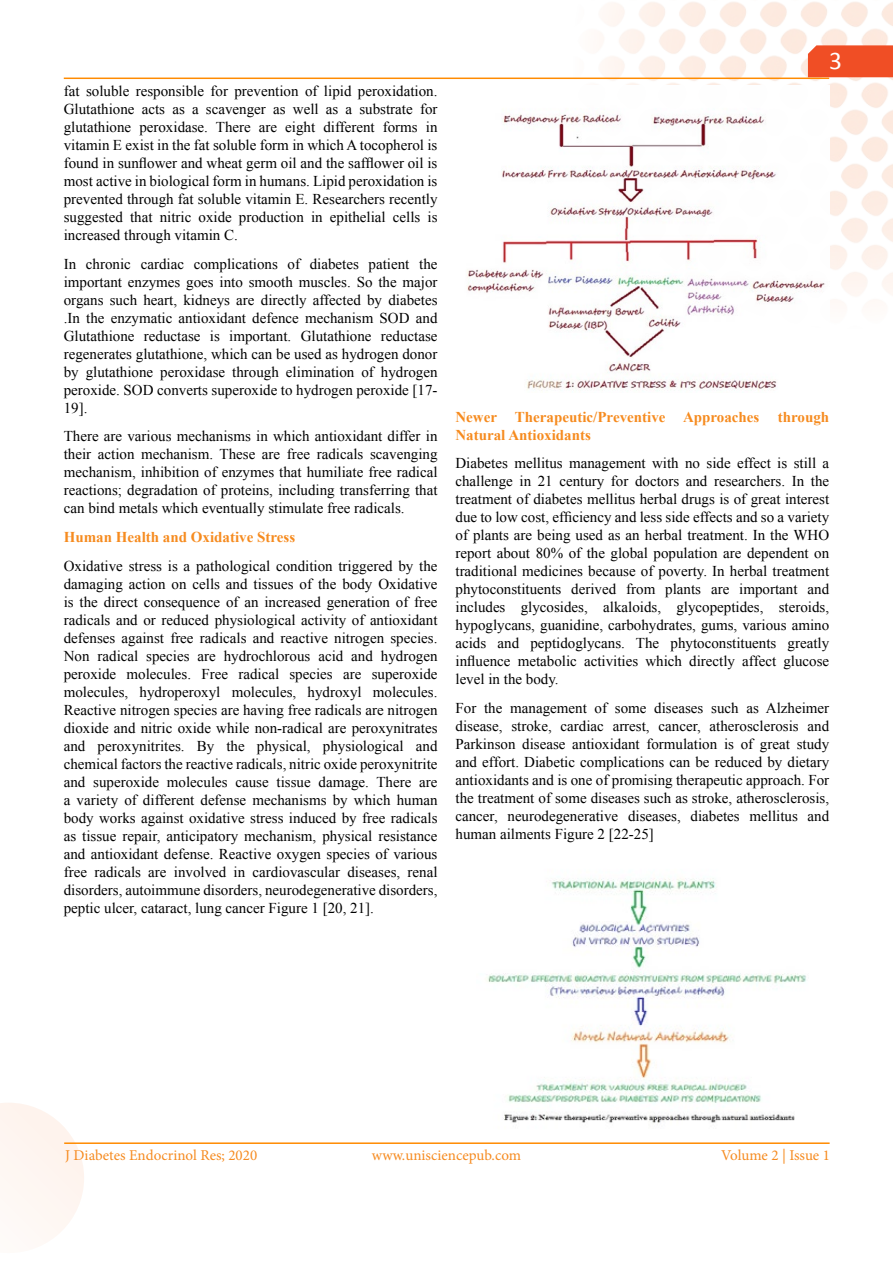
<style>
.page{position:relative;width:893px;height:1263px;background:#fff}
.page>*{position:absolute;margin:0;border:0;box-sizing:border-box;transform-origin:0 0}
.t1{font:25.5px "Calibri";color:#fff}
.t2{font:15px/18px "Times New Roman";color:#000;text-align:justify}
.t3{font:700 15px/18px "Times New Roman";color:#f68b1f}
.t4{font:15px "Minion Pro";color:#f68b20}
</style>
<div class="page">
<svg style="left:0;top:1103px;width:84px;height:135px"></svg>
<img style="left:571px;top:2px;width:322px;height:298px">
<div style="left:808px;top:45px;width:85px;height:32px;background:#f04e25"></div>
<hr style="left:64px;top:1142px;width:766px;height:2px;background:#ff8b01">
<hr style="left:64px;top:78px;width:765px;height:1px;background:#ff8b01">
<img style="left:467px;top:86px;width:362px;height:305px">
<img style="left:487px;top:878px;width:319px;height:245px">
<p class="t2" style="left:64px;top:82px;width:375px">fat soluble responsible for prevention of lipid peroxidation.<br>Glutathione acts as a scavenger as well as a substrate for glutathione peroxidase. There are eight different forms in vitamin E exist in the fat soluble form in which A tocopherol is found in sunflower and wheat germ oil and the safflower oil is most active in biological form in humans. Lipid peroxidation is prevented through fat soluble vitamin E. Researchers recently suggested that nitric oxide production in epithelial cells is increased through vitamin C.</p>
<p class="t2" style="left:64px;top:254px;width:375px">In chronic cardiac complications of diabetes patient the important enzymes goes into smooth muscles. So the major organs such heart, kidneys are directly affected by diabetes .In the enzymatic antioxidant defence mechanism SOD and Glutathione reductase is important. Glutathione reductase regenerates glutathione, which can be used as hydrogen donor by glutathione peroxidase through elimination of hydrogen peroxide. SOD converts superoxide to hydrogen peroxide [17- 19].</p>
<p class="t2" style="left:64px;top:427px;width:375px">There are various mechanisms in which antioxidant differ in their action mechanism. These are free radicals scavenging mechanism, inhibition of enzymes that humiliate free radical reactions; degradation of proteins, including transferring that can bind metals which eventually stimulate free radicals.</p>
<p class="t3" style="left:64px;top:527px;width:233px">Human Health and Oxidative Stress</p>
<p class="t2" style="left:64px;top:556px;width:375px">Oxidative stress is a pathological condition triggered by the damaging action on cells and tissues of the body Oxidative is the direct consequence of an increased generation of free radicals and or reduced physiological activity of antioxidant defenses against free radicals and reactive nitrogen species.<br>Non radical species are hydrochlorous acid and hydrogen peroxide molecules. Free radical species are superoxide molecules, hydroperoxyl molecules, hydroxyl molecules.<br>Reactive nitrogen species are having free radicals are nitrogen dioxide and nitric oxide while non-radical are peroxynitrates and peroxynitrites. By the physical, physiological and chemical factors the reactive radicals, nitric oxide peroxynitrite and superoxide molecules cause tissue damage. There are a variety of different defense mechanisms by which human body works against oxidative stress induced by free radicals as tissue repair, anticipatory mechanism, physical resistance and antioxidant defense. Reactive oxygen species of various free radicals are involved in cardiovascular diseases, renal disorders, autoimmune disorders, neurodegenerative disorders, peptic ulcer, cataract, lung cancer Figure 1 [20, 21].</p>
<h1 class="t1" style="left:829px;top:44px;width:14px">3</h1>
<p class="t3" style="left:455px;top:407px;width:375px">Newer Therapeutic/Preventive Approaches through<br>Natural Antioxidants</p>
<p class="t2" style="left:455px;top:454px;width:375px">Diabetes mellitus management with no side effect is still a challenge in 21 century for doctors and researchers. In the treatment of diabetes mellitus herbal drugs is of great interest due to low cost, efficiency and less side effects and so a variety of plants are being used as an herbal treatment. In the WHO report about 80% of the global population are dependent on traditional medicines because of poverty. In herbal treatment phytoconstituents derived from plants are important and includes glycosides, alkaloids, glycopeptides, steroids, hypoglycans, guanidine, carbohydrates, gums, various amino acids and peptidoglycans. The phytoconstituents greatly influence metabolic activities which directly affect glucose level in the body.</p>
<p class="t2" style="left:455px;top:698px;width:375px">For the management of some diseases such as Alzheimer disease, stroke, cardiac arrest, cancer, atherosclerosis and Parkinson disease antioxidant formulation is of great study and effort. Diabetic complications can be reduced by dietary antioxidants and is one of promising therapeutic approach. For the treatment of some diseases such as stroke, atherosclerosis, cancer, neurodegenerative diseases, diabetes mellitus and human ailments Figure 2 [22-25]</p>
<p class="t4" style="left:65px;top:1145px;width:193px">J Diabetes Endocrinol Res; 2020</p>
<p class="t4" style="left:372px;top:1145px;width:151px">www.unisciencepub.com</p>
<p class="t4" style="left:721px;top:1145px;width:110px">Volume 2 | Issue 1</p>
</div>
